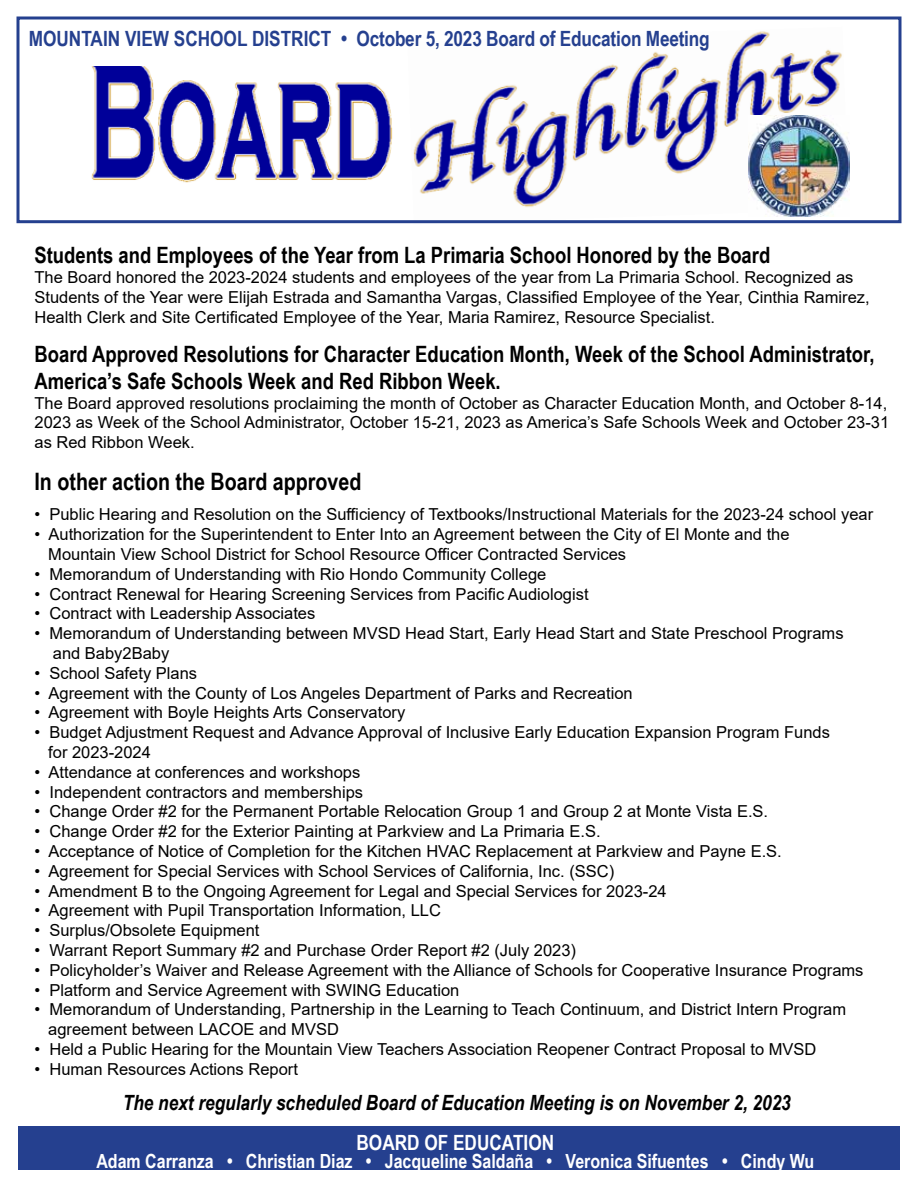
<style>
.page{position:relative;width:918px;height:1188px;background:#fff}
.page>*{position:absolute;margin:0;border:0;box-sizing:border-box;transform-origin:0 0}
.t1{font:700 24px "Arial Narrow";color:#000}
.t2{font:700 22.5px/27px "Arial Narrow";color:#000}
.t3{font:italic 700 21px "Arial Narrow";color:#000}
.t4{font:700 21px "Arial Narrow";letter-spacing:-.01em;color:#25408f}
.t5{font:700 21px "Arial Narrow";color:#fff}
.t6{font:700 19.5px "Arial Narrow";color:#fff}
.t7{font:16.5px/19.8px "Arial";color:#000}
</style>
<div class="page">
<img style="left:91px;top:67px;width:302px;height:116px">
<img style="left:408px;top:31px;width:441px;height:193px">
<img style="left:748px;top:115px;width:102px;height:102px">
<div style="left:16px;top:16px;width:886px;height:207px;border:3px solid #25408f"></div>
<div style="left:18px;top:1127px;width:882px;height:43px;background:#25408f"></div>
<p class="t4" style="left:29px;top:22px;width:682px">MOUNTAIN VIEW SCHOOL DISTRICT • October 5, 2023 Board of Education Meeting</p>
<h2 class="t2" style="left:34px;top:241px;width:737px">Students and Employees of the Year from La Primaria School Honored by the Board</h2>
<p class="t7" style="left:34px;top:267px;width:837px">The Board honored the 2023-2024 students and employees of the year from La Primaria School. Recognized as<br>Students of the Year were Elijah Estrada and Samantha Vargas, Classified Employee of the Year, Cinthia Ramirez,<br>Health Clerk and Site Certificated Employee of the Year, Maria Ramirez, Resource Specialist.</p>
<h2 class="t2" style="left:34px;top:339px;width:841px">Board Approved Resolutions for Character Education Month, Week of the School Administrator,<br>America’s Safe Schools Week and Red Ribbon Week.</h2>
<p class="t7" style="left:34px;top:393px;width:856px;text-align:justify">The Board approved resolutions proclaiming the month of October as Character Education Month, and October 8-14, 2023 as Week of the School Administrator, October 15-21, 2023 as America’s Safe Schools Week and October 23-31 as Red Ribbon Week.</p>
<h1 class="t1" style="left:34px;top:464px;width:328px">In other action the Board approved</h1>
<p class="t7" style="left:34px;top:505px;width:840px">• Public Hearing and Resolution on the Sufficiency of Textbooks/Instructional Materials for the 2023-24 school year</p>
<p class="t7" style="left:48px;top:524px;width:743px;text-indent:-14px">• Authorization for the Superintendent to Enter Into an Agreement between the City of El Monte and the<br>Mountain View School District for School Resource Officer Contracted Services</p>
<p class="t7" style="left:34px;top:564px;width:513px">• Memorandum of Understanding with Rio Hondo Community College</p>
<p class="t7" style="left:34px;top:584px;width:556px">• Contract Renewal for Hearing Screening Services from Pacific Audiologist</p>
<p class="t7" style="left:34px;top:604px;width:282px">• Contract with Leadership Associates</p>
<p class="t7" style="left:53px;top:623px;width:792px;text-indent:-18px">• Memorandum of Understanding between MVSD Head Start, Early Head Start and State Preschool Programs and Baby2Baby</p>
<p class="t7" style="left:34px;top:663px;width:164px">• School Safety Plans</p>
<p class="t7" style="left:34px;top:683px;width:600px">• Agreement with the County of Los Angeles Department of Parks and Recreation</p>
<p class="t7" style="left:34px;top:703px;width:372px">• Agreement with Boyle Heights Arts Conservatory</p>
<p class="t7" style="left:48px;top:722px;width:783px;text-indent:-14px">• Budget Adjustment Request and Advance Approval of Inclusive Early Education Expansion Program Funds for 2023-2024</p>
<p class="t7" style="left:34px;top:762px;width:327px">• Attendance at conferences and workshops</p>
<p class="t7" style="left:34px;top:782px;width:330px">• Independent contractors and memberships</p>
<p class="t7" style="left:34px;top:802px;width:735px">• Change Order #2 for the Permanent Portable Relocation Group 1 and Group 2 at Monte Vista E.S.</p>
<p class="t7" style="left:34px;top:821px;width:568px">• Change Order #2 for the Exterior Painting at Parkview and La Primaria E.S.</p>
<p class="t7" style="left:34px;top:841px;width:749px">• Acceptance of Notice of Completion for the Kitchen HVAC Replacement at Parkview and Payne E.S.</p>
<p class="t7" style="left:34px;top:861px;width:581px">• Agreement for Special Services with School Services of California, Inc. (SSC)</p>
<p class="t7" style="left:34px;top:881px;width:634px">• Amendment B to the Ongoing Agreement for Legal and Special Services for 2023-24</p>
<p class="t7" style="left:34px;top:901px;width:408px">• Agreement with Pupil Transportation Information, LLC</p>
<p class="t7" style="left:34px;top:920px;width:226px">• Surplus/Obsolete Equipment</p>
<p class="t7" style="left:34px;top:940px;width:543px">• Warrant Report Summary #2 and Purchase Order Report #2 (July 2023)</p>
<p class="t7" style="left:34px;top:960px;width:831px">• Policyholder’s Waiver and Release Agreement with the Alliance of Schools for Cooperative Insurance Programs</p>
<p class="t7" style="left:34px;top:980px;width:426px">• Platform and Service Agreement with SWING Education</p>
<p class="t7" style="left:48px;top:1000px;width:799px;text-indent:-14px">• Memorandum of Understanding, Partnership in the Learning to Teach Continuum, and District Intern Program agreement between LACOE and MVSD</p>
<p class="t7" style="left:34px;top:1039px;width:783px">• Held a Public Hearing for the Mountain View Teachers Association Reopener Contract Proposal to MVSD</p>
<p class="t7" style="left:34px;top:1059px;width:265px">• Human Resources Actions Report</p>
<p class="t3" style="left:123px;top:1086px;width:669px">The next regularly scheduled Board of Education Meeting is on November 2, 2023</p>
<p class="t5" style="left:357px;top:1127px;width:199px">BOARD OF EDUCATION</p>
<p class="t6" style="left:96px;top:1147px;width:719px">Adam Carranza • Christian Diaz • Jacqueline Saldaña • Veronica Sifuentes • Cindy Wu</p>
</div>
